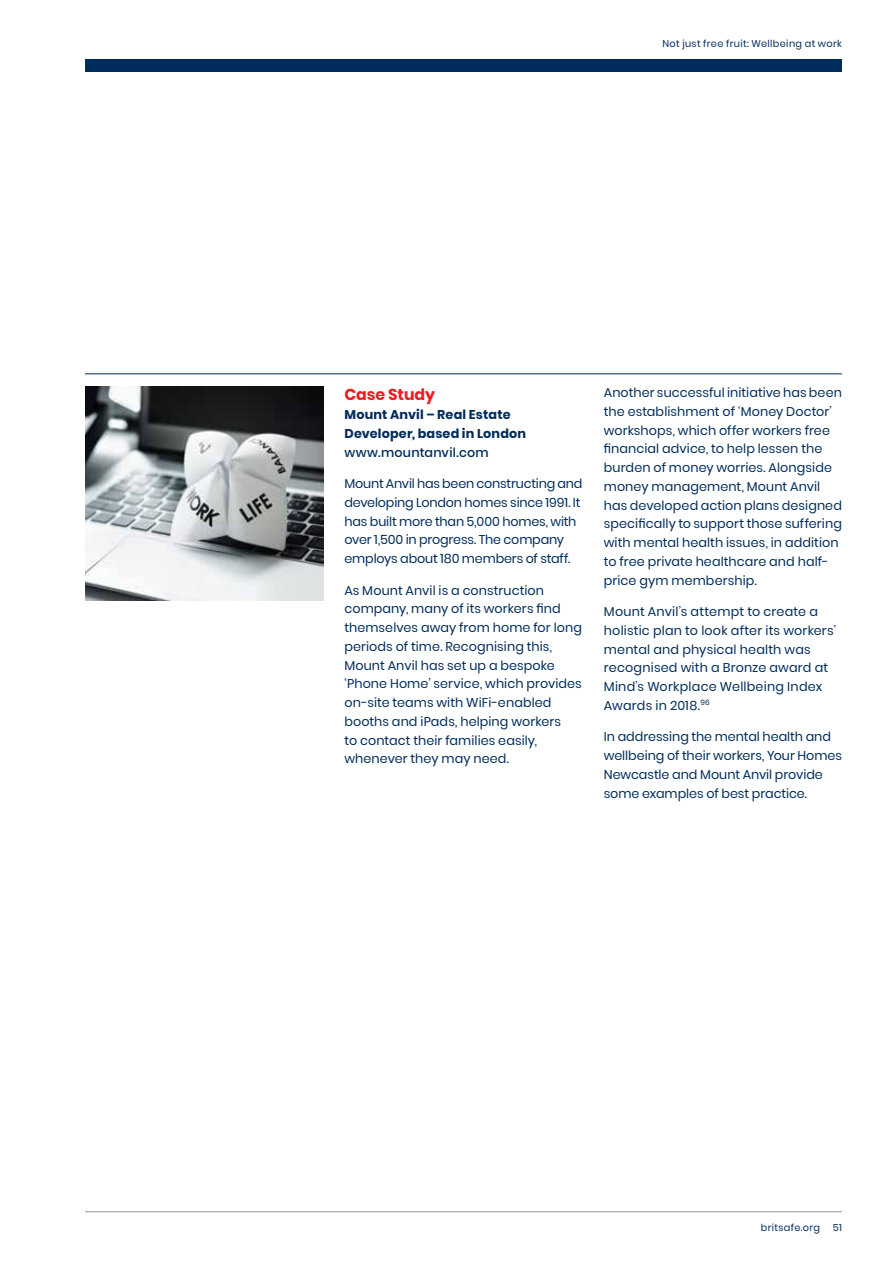
<style>
.page{position:relative;width:893px;height:1263px;background:#fff}
.page>*{position:absolute;margin:0;border:0;box-sizing:border-box;transform-origin:0 0}
.t1{font:700 15.75px "Poppins";letter-spacing:-.005em;color:#ed1d24}
.t2{font:12.75px/18.8px "Poppins";letter-spacing:.005em;color:#002c5b}
.t3{font:12.75px/18.8px "Poppins";letter-spacing:-.015em;color:#002c5b}
.t4{font:700 12.75px/18.8px "Poppins";letter-spacing:.015em;color:#002c5b}
.t5{font:500 12.75px "Poppins";letter-spacing:.015em;color:#002c5b}
.t6{font:9.75px "Poppins";letter-spacing:.035em;color:#002c5b}
</style>
<div class="page">
<hr style="left:85px;top:373px;width:757px;height:1px;background:#002c5b">
<img style="left:85px;top:387px;width:238px;height:214px">
<div style="left:85px;top:60px;width:757px;height:12px;background:#002c5b"></div>
<hr style="left:85px;top:1211px;width:757px;height:1px;background:#939598">
<p class="t6" style="left:662px;top:38px;width:181px">Not just free fruit: Wellbeing at work</p>
<p class="t1" style="left:344px;top:386px;width:92px">Case Study</p>
<p class="t4" style="left:344px;top:405px;width:183px">Mount Anvil – Real Estate<br>Developer, based in London</p>
<p class="t5" style="left:344px;top:445px;width:146px">www.mountanvil.com</p>
<p class="t3" style="left:344px;top:474px;width:240px">Mount Anvil has been constructing and developing London homes since 1991. It has built more than 5,000 homes, with over 1,500 in progress. The company employs about 180 members of staff.</p>
<p class="t2" style="left:344px;top:581px;width:239px">As Mount Anvil is a construction company, many of its workers find themselves away from home for long periods of time. Recognising this,<br>Mount Anvil has set up a bespoke ‘Phone Home’ service, which provides on-site teams with WiFi-enabled booths and iPads, helping workers<br>to contact their families easily, whenever they may need.</p>
<p class="t2" style="left:604px;top:383px;width:240px">Another successful initiative has been the establishment of ‘Money Doctor’ workshops, which offer workers free financial advice, to help lessen the burden of money worries. Alongside money management, Mount Anvil has developed action plans designed specifically to support those suffering with mental health issues, in addition to free private healthcare and half&shy;price gym membership.</p>
<p class="t2" style="left:604px;top:602px;width:234px">Mount Anvil’s attempt to create a holistic plan to look after its workers’ mental and physical health was recognised with a Bronze award at<br>Mind’s Workplace Wellbeing Index<br>Awards in 2018.<sup>96</sup></p>
<p class="t2" style="left:604px;top:727px;width:240px">In addressing the mental health and wellbeing of their workers, Your Homes Newcastle and Mount Anvil provide some examples of best practice.</p>
<p class="t6" style="left:761px;top:1222px;width:61px">britsafe.org</p>
<p class="t6" style="left:833px;top:1222px;width:11px">51</p>
</div>
